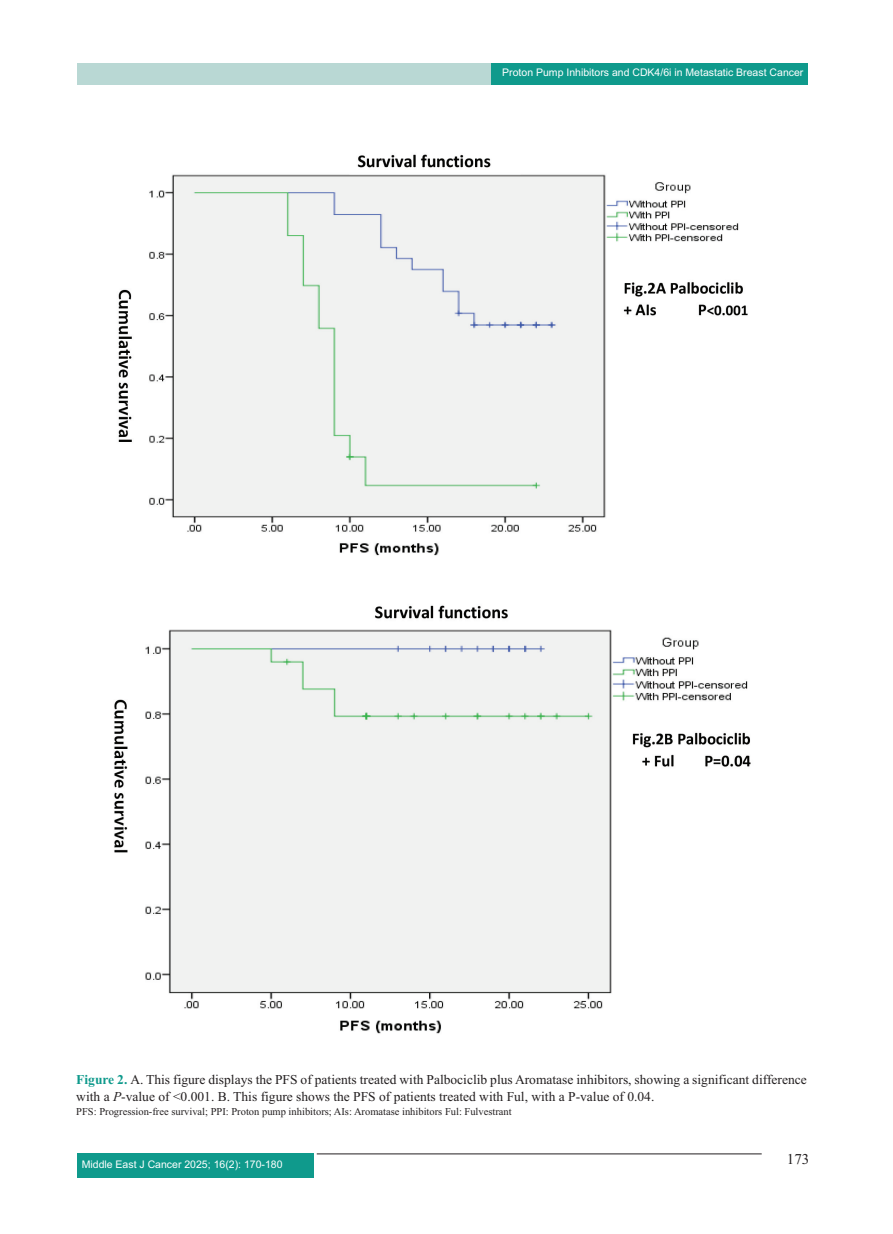
<style>
.page{position:relative;width:893px;height:1234px;background:#fff}
.page>*{position:absolute;margin:0;border:0;box-sizing:border-box;transform-origin:0 0}
.t1{font:15px "Times New Roman";color:#231f20}
.t2{font:13.5px/16.2px "Times New Roman";color:#231f20}
.t3{font:10.5px "Times New Roman";color:#231f20}
.t4{font:10.5px "Arial";color:#fff}
.s1{font-weight:700;color:#0f9a8c}
.s2{font-style:italic}
</style>
<div class="page">
<div style="left:78px;top:64px;width:730px;height:21px;background:#b9d8d4"></div>
<div style="left:491px;top:64px;width:317px;height:21px;background:#0f9a8c"></div>
<hr style="left:317px;top:1153px;width:445px;height:1px;background:#231f20">
<div style="left:77px;top:1153px;width:236px;height:24px;background:#0f9a8c"></div>
<img style="left:118px;top:154px;width:630px;height:402px">
<img style="left:114px;top:605px;width:637px;height:429px">
<p class="t4" style="left:502px;top:68px;width:303px">Proton Pump Inhibitors and CDK4/6i in Metastatic Breast Cancer</p>
<p class="t2" style="left:76px;top:1072px;width:732px"><span class="s1">Figure 2.</span> A. This figure displays the PFS of patients treated with Palbociclib plus Aromatase inhibitors, showing a significant difference with a <span class="s2">P</span>-value of &lt;0.001. B. This figure shows the PFS of patients treated with Ful, with a P-value of 0.04.</p>
<p class="t3" style="left:76px;top:1107px;width:437px">PFS: Progression-free survival; PPI: Proton pump inhibitors; AIs: Aromatase inhibitors Ful: Fulvestrant</p>
<p class="t4" style="left:82px;top:1160px;width:202px">Middle East J Cancer 2025; 16(2): 170-180</p>
<p class="t1" style="left:787px;top:1152px;width:24px">173</p>
</div>
